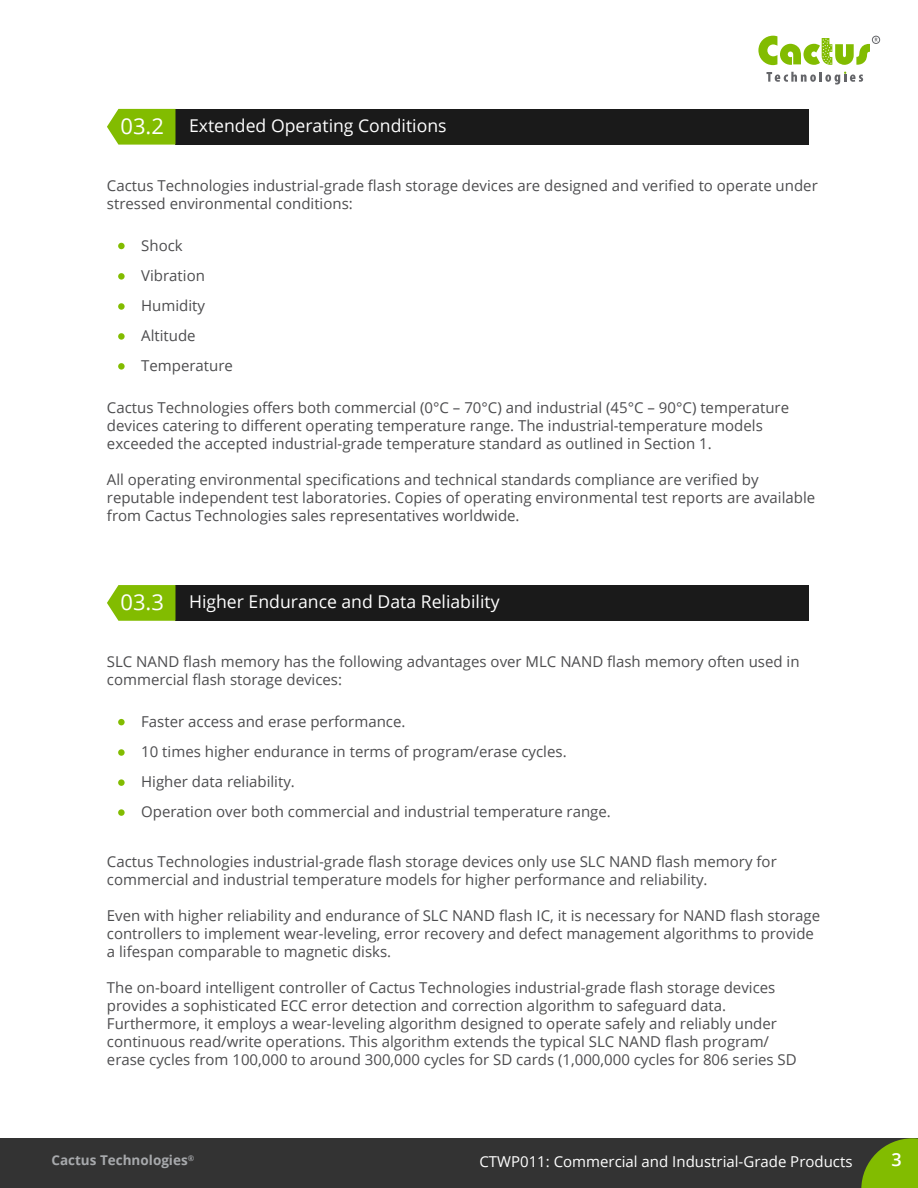
<style>
.page{position:relative;width:918px;height:1188px;background:#fff}
.page>*{position:absolute;margin:0;border:0;box-sizing:border-box;transform-origin:0 0}
.t1{font:600 18px "Open Sans";color:#fff}
.t2{font:17.7px "Open Sans";color:#fff}
.t3{font:15px/18px "Open Sans";color:#4d4d4f}
.t4{font:15px "Open Sans";color:#fff}
.t5{font:700 13.5px "Open Sans";color:#a7a9ac}
.t6{font:600 7.8px "Open Sans";color:#a7a9ac}
.s1{font-size:21.9px}
</style>
<div class="page">
<div style="left:0;top:1138px;width:918px;height:50px;background:#333"></div>
<svg style="left:861px;top:1138px;width:57px;height:50px"></svg>
<svg style="left:767px;top:72px;width:96px;height:13px"></svg>
<svg style="left:758px;top:36px;width:120px;height:29px"></svg>
<div style="left:872px;top:36px;width:8px;height:8px;border:1px solid #646569;border-radius:50%"></div>
<div style="left:176px;top:109px;width:633px;height:36px;background:#1a1a1a"></div>
<svg style="left:107px;top:109px;width:68px;height:36px;background:#8dc217"></svg>
<div style="left:176px;top:585px;width:633px;height:36px;background:#1a1a1a"></div>
<svg style="left:107px;top:585px;width:68px;height:36px;background:#8dc217"></svg>
<div style="left:118px;top:243px;width:7px;height:6px;background:#82bc00;border-radius:50%"></div>
<div style="left:118px;top:719px;width:7px;height:6px;background:#82bc00;border-radius:50%"></div>
<div style="left:118px;top:273px;width:7px;height:7px;background:#82bc00;border-radius:50%"></div>
<svg style="left:118px;top:749px;width:7px;height:7px"></svg>
<svg style="left:118px;top:303px;width:7px;height:7px"></svg>
<div style="left:118px;top:779px;width:7px;height:7px;background:#82bc00;border-radius:50%"></div>
<div style="left:118px;top:333px;width:7px;height:7px;background:#82bc00;border-radius:50%"></div>
<div style="left:118px;top:809px;width:7px;height:7px;background:#82bc00;border-radius:50%"></div>
<div style="left:118px;top:363px;width:7px;height:7px;background:#82bc00;border-radius:50%"></div>
<p class="t2" style="left:121px;top:114px;width:328px"><span class="s1">03.2</span> Extended Operating Conditions</p>
<p class="t3" style="left:107px;top:176px;width:712px">Cactus Technologies industrial-grade flash storage devices are designed and verified to operate under stressed environmental conditions:</p>
<p class="t3" style="left:141px;top:230px;width:93px;line-height:30px">Shock<br>Vibration<br>Humidity<br>Altitude<br>Temperature</p>
<p class="t3" style="left:107px;top:398px;width:684px">Cactus Technologies offers both commercial (0°C – 70°C) and industrial (45°C – 90°C) temperature devices catering to different operating temperature range. The industrial-temperature models exceeded the accepted industrial-grade temperature standard as outlined in Section 1.</p>
<p class="t3" style="left:107px;top:470px;width:710px">All operating environmental specifications and technical standards compliance are verified by reputable independent test laboratories. Copies of operating environmental test reports are available from Cactus Technologies sales representatives worldwide.</p>
<p class="t2" style="left:121px;top:590px;width:381px"><span class="s1">03.3</span> Higher Endurance and Data Reliability</p>
<p class="t3" style="left:107px;top:652px;width:694px">SLC NAND flash memory has the following advantages over MLC NAND flash memory often used in commercial flash storage devices:</p>
<p class="t3" style="left:141px;top:707px;width:471px;line-height:30px">Faster access and erase performance.<br>10 times higher endurance in terms of program/erase cycles.<br>Higher data reliability.<br>Operation over both commercial and industrial temperature range.</p>
<p class="t3" style="left:107px;top:852px;width:671px">Cactus Technologies industrial-grade flash storage devices only use SLC NAND flash memory for commercial and industrial temperature models for higher performance and reliability.</p>
<p class="t3" style="left:107px;top:906px;width:715px">Even with higher reliability and endurance of SLC NAND flash IC, it is necessary for NAND flash storage controllers to implement wear-leveling, error recovery and defect management algorithms to provide a lifespan comparable to magnetic disks.</p>
<p class="t3" style="left:107px;top:978px;width:691px">The on-board intelligent controller of Cactus Technologies industrial-grade flash storage devices provides a sophisticated ECC error detection and correction algorithm to safeguard data.<br>Furthermore, it employs a wear-leveling algorithm designed to operate safely and reliably under continuous read/write operations. This algorithm extends the typical SLC NAND flash program/ erase cycles from 100,000 to around 300,000 cycles for SD cards (1,000,000 cycles for 806 series SD</p>
<p class="t6" style="left:188px;top:1153px;width:8px">®</p>
<p class="t1" style="left:891px;top:1148px;width:12px">3</p>
<p class="t5" style="left:51px;top:1151px;width:138px">Cactus Technologies</p>
<p class="t4" style="left:479px;top:1151px;width:375px">CTWP011: Commercial and Industrial-Grade Products</p>
</div>
